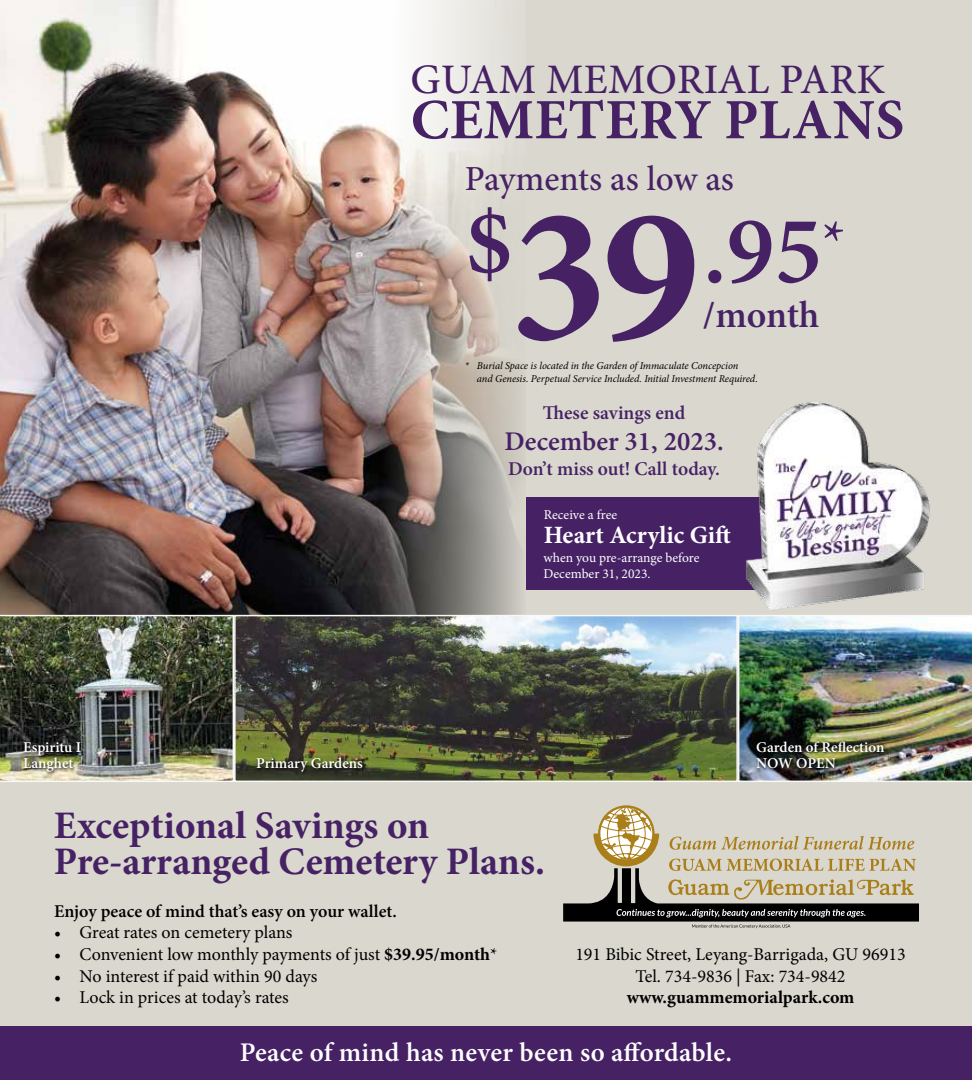
<style>
.page{position:relative;width:972px;height:1080px;background:#fff}
.page>*{position:absolute;margin:0;border:0;box-sizing:border-box;transform-origin:0 0}
.t1{font:700 194.1px "Minion Pro";color:#462265}
.t2{font:600 97.05px "Minion Pro";color:#462265}
.t3{font:700 57px "Minion Pro";letter-spacing:.01em;color:#462265}
.t4{font:500 42px "Minion Pro";letter-spacing:.01em;color:#462265}
.t5{font:700 39px/36px "Minion Pro";color:#462265}
.t6{font:600 37.8px "Minion Pro";letter-spacing:-.005em;color:#462265}
.t7{font:500 35.25px "Minion Pro";letter-spacing:-.005em;color:#462265}
.t8{font:600 27px "Minion Pro";letter-spacing:.01em;color:#fff}
.t9{font:600 27px "Minion Pro";color:#462265}
.t10{font:700 24.9px "Minion Pro";color:#fff}
.t11{font:600 19.5px "Minion Pro";color:#462265}
.t12{font:18px/21.6px "Minion Pro";color:#000;text-align:center}
.t13{font:600 18px "Minion Pro";color:#000}
.t14{font:700 18px "Minion Pro";color:#000}
.t15{font:600 15px/16.5px "Minion Pro";letter-spacing:-.005em;color:#fff}
.t16{font:13.5px/16.2px "Minion Pro";color:#fff}
.t17{font:italic 10.5px/12.6px "Minion Pro";letter-spacing:-.005em;color:#000}
.s1{font-weight:700}
</style>
<div class="page">
<div style="left:0;top:0;width:972px;height:1032px;background:#d9d7ce"></div>
<img style="left:0;top:0;width:522px;height:615px">
<div style="left:0;top:1026px;width:972px;height:54px;background:#462265"></div>
<svg style="left:563px;top:806px;width:356px;height:122px"></svg>
<img style="left:0;top:615px;width:234px;height:167px">
<img style="left:237px;top:618px;width:498px;height:161px">
<div style="left:234px;top:615px;width:504px;height:167px;border:2px solid #f9f8f6"></div>
<img style="left:738px;top:615px;width:234px;height:167px">
<img style="left:22px;top:740px;width:63px;height:36px">
<svg style="left:255px;top:756px;width:111px;height:20px;background:#3c4124"></svg>
<img style="left:755px;top:739px;width:133px;height:34px">
<div style="left:526px;top:498px;width:283px;height:92px;background:#462265"></div>
<img style="left:714px;top:402px;width:253px;height:221px">
<h3 class="t4" style="left:411px;top:51px;width:476px">GUAM MEMORIAL PARK</h3>
<h3 class="t3" style="left:411px;top:80px;width:495px">CEMETERY PLANS</h3>
<h3 class="t7" style="left:465px;top:154px;width:271px">Payments as low as</h3>
<h2 class="t2" style="left:703px;top:184px;width:144px">.95<sup>*</sup></h2>
<h3 class="t6" style="left:703px;top:289px;width:118px">/month</h3>
<h1 class="t1" style="left:465px;top:140px;width:236px"><sup>$</sup>39</h1>
<p class="t17" style="left:477px;top:359px;width:282px;text-indent:-12px">* Burial Space is located in the Garden of Immaculate Concepcion<br>and Genesis. Perpetual Service Included. Initial Investment Required.</p>
<p class="t11" style="left:543px;top:400px;width:144px">These savings end</p>
<h3 class="t9" style="left:504px;top:423px;width:221px">December 31, 2023.</h3>
<p class="t11" style="left:508px;top:455px;width:213px">Don’t miss out! Call today.</p>
<p class="t16" style="left:544px;top:507px;width:75px">Receive a free</p>
<h3 class="t10" style="left:544px;top:517px;width:189px">Heart Acrylic Gift</h3>
<p class="t16" style="left:544px;top:549px;width:157px">when you pre-arrange before<br>December 31, 2023.</p>
<p class="t15" style="left:23px;top:739px;width:60px">Espiritu I<br>Langhet</p>
<p class="t15" style="left:256px;top:755px;width:108px">Primary Gardens</p>
<h3 class="t5" style="left:54px;top:807px;width:493px">Exceptional Savings on<br>Pre-arranged Cemetery Plans.</h3>
<p class="t15" style="left:756px;top:739px;width:130px">Garden of Reflection<br>NOW OPEN</p>
<p class="t13" style="left:54px;top:899px;width:344px">Enjoy peace of mind that’s easy on your wallet.</p>
<p class="t12" style="left:54px;top:922px;width:240px">• Great rates on cemetery plans</p>
<p class="t12" style="left:54px;top:944px;width:445px">• Convenient low monthly payments of just <span class="s1">$39.95/month</span>*</p>
<p class="t12" style="left:54px;top:965px;width:265px">• No interest if paid within 90 days</p>
<p class="t12" style="left:54px;top:987px;width:236px">• Lock in prices at today’s rates</p>
<p class="t12" style="left:575px;top:944px;width:332px">191 Bibic Street, Leyang-Barrigada, GU 96913<br>Tel. 734-9836 | Fax: 734-9842</p>
<p class="t14" style="left:627px;top:985px;width:229px">www.guammemorialpark.com</p>
<h3 class="t8" style="left:240px;top:1033px;width:494px">Peace of mind has never been so affordable.</h3>
</div>
